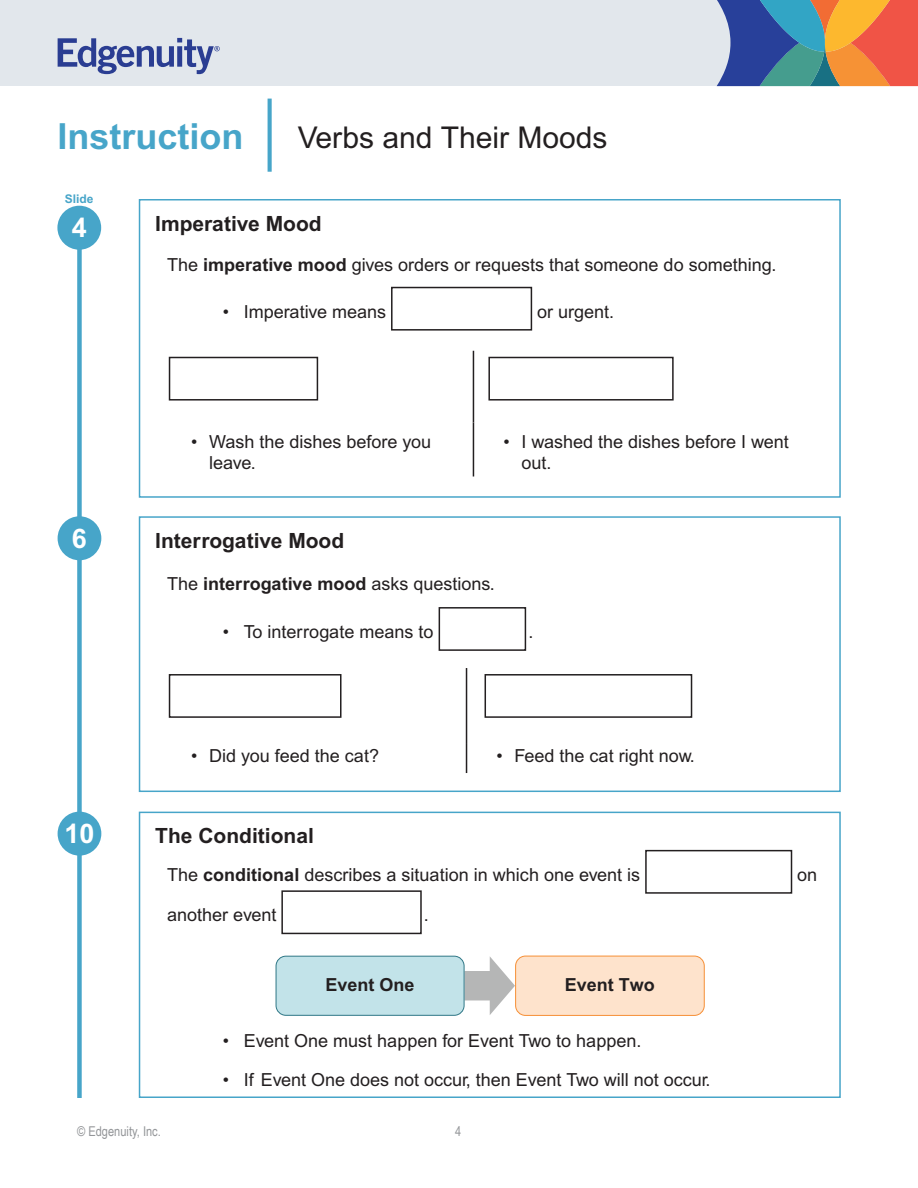
<style>
.page{position:relative;width:918px;height:1188px;background:#fff}
.page>*{position:absolute;margin:0;border:0;box-sizing:border-box;transform-origin:0 0}
.t1{font:700 36px "Arial MT Pro";color:#47a5c9}
.t2{font:30px "Arial MT Pro";color:#231f20}
.t3{font:700 27px "Arial MT Pro";color:#fff}
.t4{font:700 21px "Arial MT Pro";color:#231f20}
.t5{font:18px/21px "Arial MT Pro";color:#231f20}
.t6{font:700 18px "Arial MT Pro";color:#231f20}
.t7{font:13.5px "Arial Narrow";color:#939598}
.t8{font:700 12px "Arial MT Pro";color:#47a5c9}
.s1{font-weight:700}
</style>
<div class="page">
<div style="left:0;top:0;width:918px;height:86px;background:#e2e7ec"></div>
<svg style="left:716px;top:0;width:202px;height:86px;background:#937976"></svg>
<svg style="left:58px;top:38px;width:162px;height:36px"></svg>
<div style="left:77px;top:214px;width:5px;height:884px;background:#47a5c9"></div>
<svg style="left:268px;top:99px;width:4px;height:73px"></svg>
<div style="left:58px;top:516px;width:43px;height:44px;background:#47a5c9;border-radius:50%"></div>
<div style="left:58px;top:812px;width:43px;height:44px;background:#47a5c9;border-radius:50%"></div>
<div style="left:391px;top:287px;width:141px;height:44px;border:2px solid #231f20"></div>
<hr style="left:473px;top:351px;width:1px;height:72px;background:#231f20">
<hr style="left:473px;top:423px;width:1px;height:54px;background:#231f20">
<div style="left:169px;top:357px;width:149px;height:44px;border:2px solid #231f20"></div>
<div style="left:488px;top:357px;width:186px;height:44px;border:2px solid #231f20"></div>
<div style="left:139px;top:199px;width:702px;height:299px;border:2px solid #47a5c9"></div>
<div style="left:439px;top:607px;width:87px;height:44px;border:2px solid #231f20"></div>
<hr style="left:466px;top:668px;width:1px;height:75px;background:#231f20">
<hr style="left:466px;top:743px;width:1px;height:30px;background:#231f20">
<div style="left:169px;top:674px;width:173px;height:44px;border:2px solid #231f20"></div>
<div style="left:485px;top:674px;width:207px;height:44px;border:2px solid #231f20"></div>
<div style="left:139px;top:516px;width:702px;height:276px;border:2px solid #47a5c9"></div>
<div style="left:645px;top:850px;width:147px;height:44px;border:2px solid #231f20"></div>
<div style="left:281px;top:890px;width:141px;height:44px;border:2px solid #231f20"></div>
<div style="left:139px;top:812px;width:702px;height:286px;border:2px solid #47a5c9"></div>
<svg style="left:464px;top:956px;width:51px;height:59px"></svg>
<div style="left:276px;top:956px;width:188px;height:59px;background:#c2e3e9;border-radius:10px"></div>
<div style="left:276px;top:956px;width:188px;height:60px;border:1px solid #2f7786;border-radius:10px"></div>
<div style="left:516px;top:956px;width:188px;height:59px;background:#fee3cc;border-radius:10px"></div>
<div style="left:515px;top:956px;width:190px;height:60px;border:1px solid #f68f36;border-radius:10px"></div>
<div style="left:57px;top:206px;width:44px;height:44px;background:#47a5c9;border-radius:50%"></div>
<h1 class="t1" style="left:57px;top:115px;width:188px">Instruction</h1>
<p class="t8" style="left:65px;top:191px;width:30px">Slide</p>
<h2 class="t2" style="left:298px;top:121px;width:311px">Verbs and Their Moods</h2>
<h3 class="t3" style="left:72px;top:212px;width:17px">4</h3>
<p class="t4" style="left:155px;top:211px;width:168px">Imperative Mood</p>
<p class="t5" style="left:167px;top:255px;width:611px">The <span class="s1">imperative mood</span> gives orders or requests that someone do something.</p>
<p class="t5" style="left:223px;top:302px;width:165px">• Imperative means</p>
<p class="t5" style="left:537px;top:302px;width:78px">or urgent.</p>
<p class="t5" style="left:209px;top:432px;width:223px;text-indent:-18px">• Wash the dishes before you leave.</p>
<p class="t5" style="left:521px;top:432px;width:269px;text-indent:-18px">• I washed the dishes before I went out.</p>
<h3 class="t3" style="left:72px;top:523px;width:17px">6</h3>
<p class="t4" style="left:155px;top:528px;width:191px">Interrogative Mood</p>
<p class="t5" style="left:167px;top:574px;width:329px">The <span class="s1">interrogative mood</span> asks questions.</p>
<p class="t5" style="left:223px;top:622px;width:212px">• To interrogate means to</p>
<p class="t5" style="left:528px;top:622px;width:7px">.</p>
<p class="t5" style="left:191px;top:746px;width:189px">• Did you feed the cat?</p>
<p class="t5" style="left:497px;top:746px;width:200px">• Feed the cat right now.</p>
<h3 class="t3" style="left:64px;top:818px;width:32px">10</h3>
<p class="t4" style="left:155px;top:824px;width:160px">The Conditional</p>
<p class="t5" style="left:167px;top:865px;width:474px">The <span class="s1">conditional</span> describes a situation in which one event is</p>
<p class="t5" style="left:797px;top:865px;width:22px">on</p>
<p class="t5" style="left:167px;top:905px;width:111px">another event</p>
<p class="t5" style="left:424px;top:905px;width:7px">.</p>
<p class="t6" style="left:326px;top:974px;width:91px">Event One</p>
<p class="t6" style="left:565px;top:974px;width:92px">Event Two</p>
<p class="t5" style="left:223px;top:1031px;width:420px">• Event One must happen for Event Two to happen.</p>
<p class="t5" style="left:223px;top:1070px;width:489px">• If Event One does not occur, then Event Two will not occur.</p>
<p class="t7" style="left:77px;top:1122px;width:85px">© Edgenuity, Inc.</p>
<p class="t7" style="left:455px;top:1122px;width:8px">4</p>
</div>
